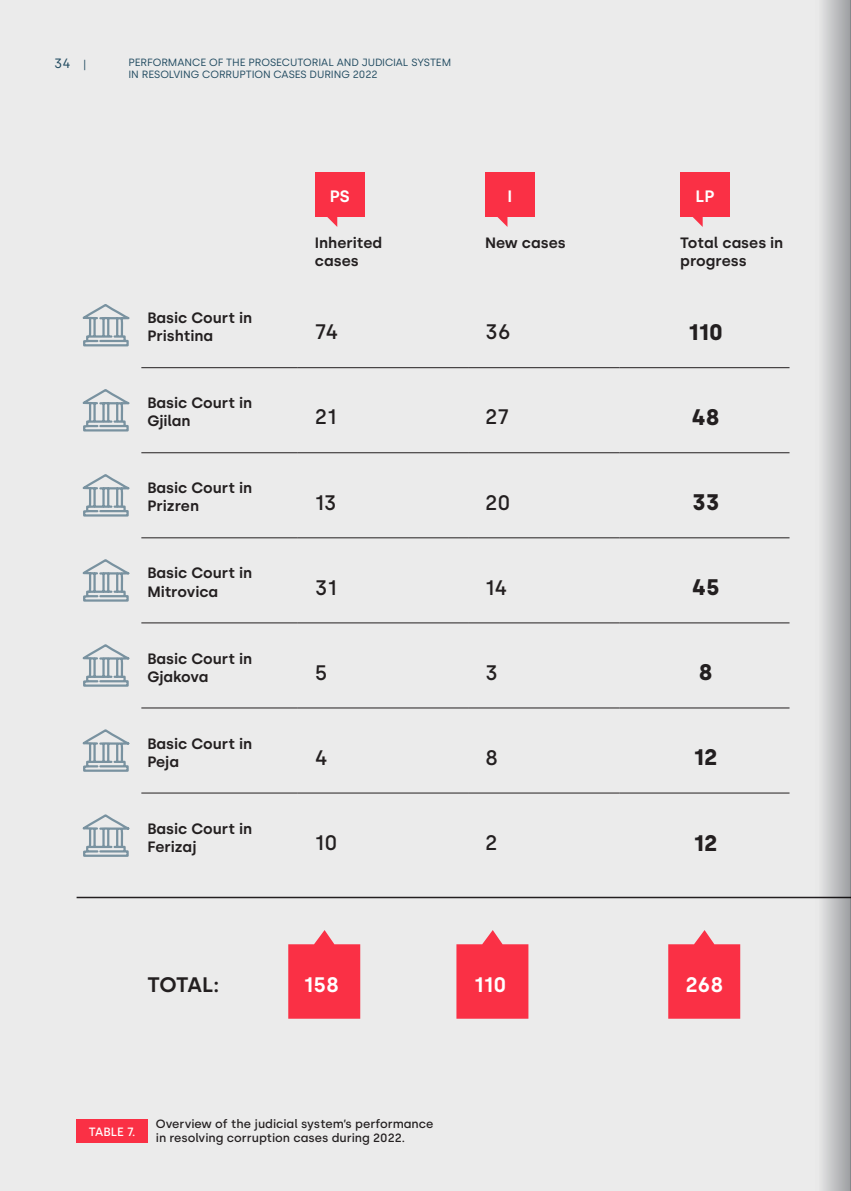
<style>
.page{position:relative;width:851px;height:1191px;background:#fff}
.page>*{position:absolute;margin:0;border:0;box-sizing:border-box;transform-origin:0 0}
.t1{font:700 22.5px "Silka";color:#231f20}
.t2{font:500 21px "Silka";color:#231f20}
.t3{font:600 21px "Silka";color:#fff}
.t4{font:600 21px "Silka";letter-spacing:-.02em;color:#231f20}
.t5{font:600 16.5px "Silka";color:#fff}
.t6{font:600 15px/18px "Silka";color:#231f20}
.t7{font:13.5px "Silka";color:#204a60}
.t8{font:500 12px/14.2px "Silka";color:#231f20}
.t9{font:500 12px "Silka";color:#fff}
.t10{font:10.5px/12.6px "Silka";letter-spacing:-.005em;color:#204a60}
.s1{font-size:10.5px}
</style>
<div class="page">
<div style="left:0;top:0;width:850px;height:1191px;background:#ebebeb"></div>
<svg style="left:288px;top:930px;width:72px;height:88px;background:#f74a5c"></svg>
<svg style="left:456px;top:930px;width:72px;height:88px;background:#f74b5c"></svg>
<svg style="left:668px;top:930px;width:72px;height:88px;background:#f74a5c"></svg>
<hr style="left:141px;top:367px;width:157px;height:1px;background:#231f20">
<hr style="left:298px;top:367px;width:170px;height:1px;background:#231f20">
<hr style="left:468px;top:367px;width:151px;height:1px;background:#231f20">
<hr style="left:619px;top:367px;width:170px;height:1px;background:#231f20">
<hr style="left:141px;top:452px;width:157px;height:1px;background:#231f20">
<hr style="left:298px;top:452px;width:170px;height:1px;background:#231f20">
<hr style="left:468px;top:452px;width:151px;height:1px;background:#231f20">
<hr style="left:619px;top:452px;width:170px;height:1px;background:#231f20">
<hr style="left:141px;top:537px;width:157px;height:1px;background:#231f20">
<hr style="left:298px;top:537px;width:170px;height:1px;background:#231f20">
<hr style="left:468px;top:537px;width:151px;height:1px;background:#231f20">
<hr style="left:619px;top:537px;width:170px;height:1px;background:#231f20">
<hr style="left:141px;top:622px;width:157px;height:1px;background:#231f20">
<hr style="left:298px;top:622px;width:170px;height:1px;background:#231f20">
<hr style="left:468px;top:622px;width:151px;height:1px;background:#231f20">
<hr style="left:619px;top:622px;width:170px;height:1px;background:#231f20">
<hr style="left:141px;top:707px;width:157px;height:1px;background:#231f20">
<hr style="left:298px;top:707px;width:170px;height:1px;background:#231f20">
<hr style="left:468px;top:707px;width:151px;height:1px;background:#231f20">
<hr style="left:619px;top:707px;width:170px;height:1px;background:#231f20">
<hr style="left:141px;top:792px;width:157px;height:1px;background:#231f20">
<hr style="left:298px;top:792px;width:170px;height:1px;background:#231f20">
<hr style="left:468px;top:792px;width:151px;height:1px;background:#231f20">
<hr style="left:619px;top:792px;width:170px;height:1px;background:#231f20">
<div style="left:315px;top:172px;width:49px;height:44px;background:#fa3045"></div>
<svg style="left:323px;top:216px;width:14px;height:11px"></svg>
<div style="left:485px;top:172px;width:49px;height:44px;background:#fa3045"></div>
<svg style="left:493px;top:216px;width:14px;height:11px"></svg>
<div style="left:680px;top:172px;width:49px;height:44px;background:#fa3045"></div>
<svg style="left:688px;top:216px;width:14px;height:10px"></svg>
<svg style="left:82px;top:304px;width:48px;height:43px"></svg>
<svg style="left:82px;top:389px;width:48px;height:43px"></svg>
<svg style="left:82px;top:474px;width:48px;height:43px"></svg>
<svg style="left:82px;top:559px;width:48px;height:43px"></svg>
<svg style="left:82px;top:644px;width:48px;height:43px"></svg>
<svg style="left:82px;top:729px;width:48px;height:43px"></svg>
<svg style="left:82px;top:814px;width:48px;height:43px"></svg>
<div style="left:77px;top:1118px;width:71px;height:24px;background:#fa3045"></div>
<hr style="left:77px;top:896px;width:773px;height:2px;background:#231f20">
<div style="left:814px;top:0;width:36px;height:1191px;background:linear-gradient(to right,#f0f0f0,#a0a2a5)"></div>
<hr style="left:850px;top:0;width:1px;height:1191px;background:#bcbdc0">
<p class="t7" style="left:54px;top:56px;width:34px">34 <span class="s1">|</span></p>
<p class="t10" style="left:128px;top:56px;width:324px">PERFORMANCE OF THE PROSECUTORIAL AND JUDICIAL SYSTEM<br>IN RESOLVING CORRUPTION CASES DURING 2022</p>
<p class="t5" style="left:329px;top:186px;width:21px">PS</p>
<p class="t6" style="left:315px;top:233px;width:69px">Inherited cases</p>
<p class="t5" style="left:507px;top:186px;width:6px">I</p>
<p class="t6" style="left:485px;top:233px;width:82px">New cases</p>
<p class="t5" style="left:695px;top:186px;width:20px">LP</p>
<p class="t6" style="left:680px;top:233px;width:104px">Total cases in progress</p>
<p class="t6" style="left:147px;top:309px;width:106px">Basic Court in<br>Prishtina</p>
<p class="t6" style="left:147px;top:394px;width:106px">Basic Court in<br>Gjilan</p>
<p class="t6" style="left:147px;top:479px;width:106px">Basic Court in<br>Prizren</p>
<p class="t6" style="left:147px;top:564px;width:106px">Basic Court in<br>Mitrovica</p>
<p class="t6" style="left:147px;top:649px;width:106px">Basic Court in<br>Gjakova</p>
<p class="t6" style="left:147px;top:734px;width:106px">Basic Court in<br>Peja</p>
<p class="t6" style="left:147px;top:819px;width:106px">Basic Court in<br>Ferizaj</p>
<h2 class="t2" style="left:315px;top:319px;width:25px">74</h2>
<h2 class="t2" style="left:485px;top:319px;width:27px">36</h2>
<h1 class="t1" style="left:688px;top:319px;width:36px">110</h1>
<h2 class="t2" style="left:315px;top:404px;width:23px">21</h2>
<h2 class="t2" style="left:485px;top:404px;width:26px">27</h2>
<h1 class="t1" style="left:691px;top:404px;width:30px">48</h1>
<h2 class="t2" style="left:315px;top:490px;width:23px">13</h2>
<h2 class="t2" style="left:485px;top:490px;width:27px">20</h2>
<h1 class="t1" style="left:692px;top:489px;width:29px">33</h1>
<h2 class="t2" style="left:315px;top:575px;width:24px">31</h2>
<h2 class="t2" style="left:485px;top:575px;width:24px">14</h2>
<h1 class="t1" style="left:691px;top:574px;width:29px">45</h1>
<h2 class="t2" style="left:315px;top:660px;width:14px">5</h2>
<h2 class="t2" style="left:485px;top:660px;width:14px">3</h2>
<h1 class="t1" style="left:698px;top:659px;width:15px">8</h1>
<h2 class="t2" style="left:315px;top:745px;width:14px">4</h2>
<h2 class="t2" style="left:485px;top:745px;width:15px">8</h2>
<h1 class="t1" style="left:693px;top:744px;width:25px">12</h1>
<h2 class="t2" style="left:315px;top:830px;width:24px">10</h2>
<h2 class="t2" style="left:485px;top:830px;width:14px">2</h2>
<h1 class="t1" style="left:693px;top:829px;width:25px">12</h1>
<h2 class="t4" style="left:147px;top:972px;width:73px">TOTAL:</h2>
<h2 class="t3" style="left:304px;top:972px;width:37px">158</h2>
<h2 class="t3" style="left:474px;top:972px;width:34px">110</h2>
<h2 class="t3" style="left:685px;top:972px;width:39px">268</h2>
<p class="t9" style="left:89px;top:1125px;width:48px">TABLE 7.</p>
<p class="t8" style="left:156px;top:1116px;width:279px">Overview of the judicial system’s performance in resolving corruption cases during 2022.</p>
</div>
